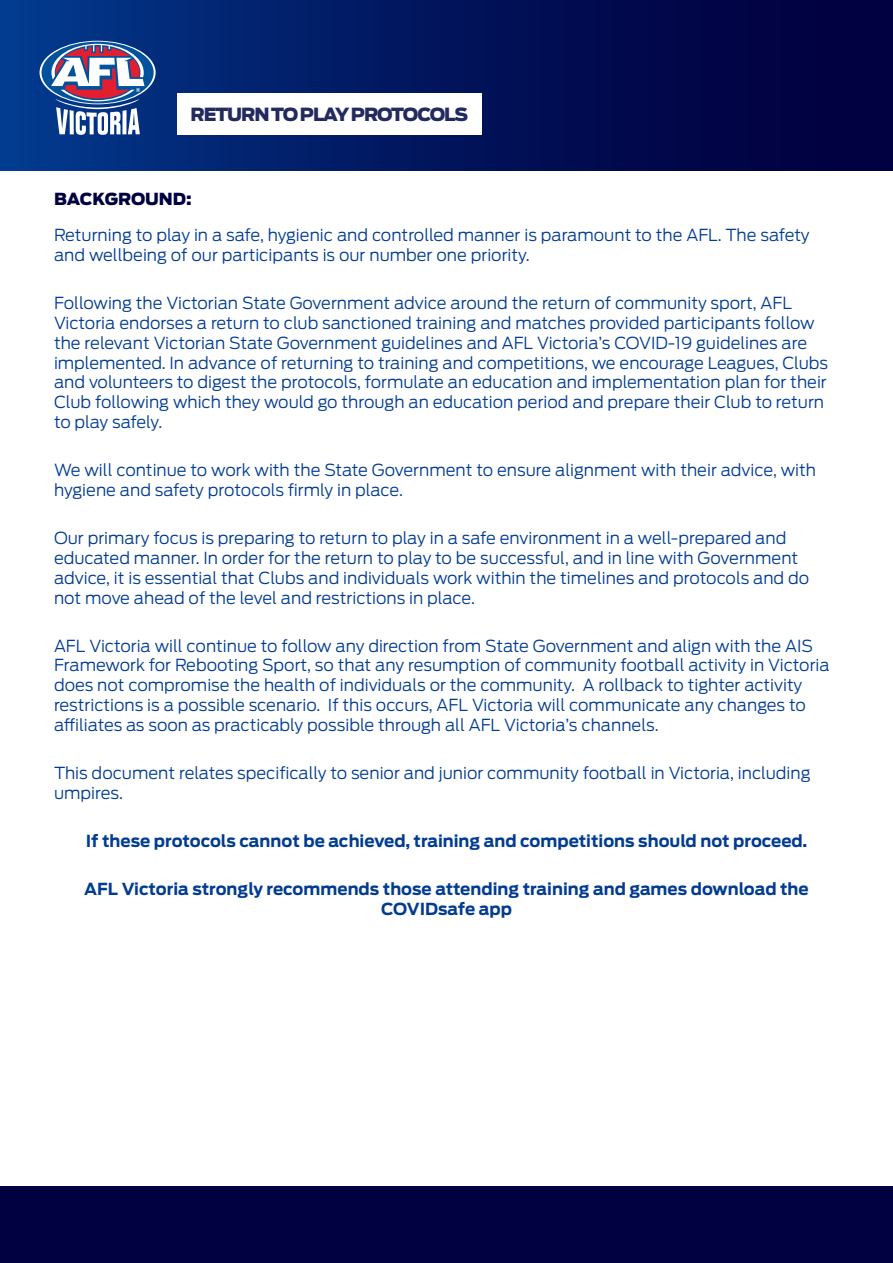
<style>
.page{position:relative;width:893px;height:1263px;background:#fff}
.page>*{position:absolute;margin:0;border:0;box-sizing:border-box;transform-origin:0 0}
.t1{font:900 18px "Antenna";letter-spacing:-.06em;color:#232a60}
.t2{font:300 16.5px/19.8px "Antenna";color:#023c91}
.t3{font:700 16.5px/19.8px "Antenna";color:#023c91;text-align:center}
.t4{font:900 16.5px "Antenna";letter-spacing:-.005em;color:#010040}
</style>
<div class="page">
<div style="left:0;top:0;width:893px;height:170px;background:linear-gradient(to right,#023689,#010036)"></div>
<div style="left:177px;top:94px;width:305px;height:41px;background:#fff"></div>
<svg style="left:40px;top:41px;width:115px;height:63px"></svg>
<div style="left:42px;top:42px;width:112px;height:61px;background:#00529c;border-radius:50%"></div>
<svg style="left:51px;top:44px;width:93px;height:91px"></svg>
<div style="left:0;top:1186px;width:893px;height:77px;background:#010040"></div>
<p class="t1" style="left:190px;top:102px;width:279px">RETURN TO PLAY PROTOCOLS</p>
<p class="t4" style="left:54px;top:187px;width:139px">BACKGROUND:</p>
<p class="t2" style="left:54px;top:225px;width:757px">Returning to play in a safe, hygienic and controlled manner is paramount to the AFL. The safety and wellbeing of our participants is our number one priority.</p>
<p class="t2" style="left:54px;top:293px;width:776px">Following the Victorian State Government advice around the return of community sport, AFL Victoria endorses a return to club sanctioned training and matches provided participants follow the relevant Victorian State Government guidelines and AFL Victoria’s COVID-19 guidelines are implemented. In advance of returning to training and competitions, we encourage Leagues, Clubs and volunteers to digest the protocols, formulate an education and implementation plan for their Club following which they would go through an education period and prepare their Club to return to play safely.</p>
<p class="t2" style="left:54px;top:460px;width:763px">We will continue to work with the State Government to ensure alignment with their advice, with hygiene and safety protocols firmly in place.</p>
<p class="t2" style="left:54px;top:528px;width:757px">Our primary focus is preparing to return to play in a safe environment in a well-prepared and educated manner. In order for the return to play to be successful, and in line with Government advice, it is essential that Clubs and individuals work within the timelines and protocols and do not move ahead of the level and restrictions in place.</p>
<p class="t2" style="left:54px;top:635px;width:777px">AFL Victoria will continue to follow any direction from State Government and align with the AIS Framework for Rebooting Sport, so that any resumption of community football activity in Victoria does not compromise the health of individuals or the community. A rollback to tighter activity restrictions is a possible scenario. If this occurs, AFL Victoria will communicate any changes to affiliates as soon as practicably possible through all AFL Victoria’s channels.</p>
<p class="t2" style="left:54px;top:763px;width:758px">This document relates specifically to senior and junior community football in Victoria, including umpires.</p>
<p class="t3" style="left:86px;top:831px;width:723px">If these protocols cannot be achieved, training and competitions should not proceed.</p>
<p class="t3" style="left:84px;top:879px;width:726px">AFL Victoria strongly recommends those attending training and games download the<br>COVIDsafe app</p>
</div>
